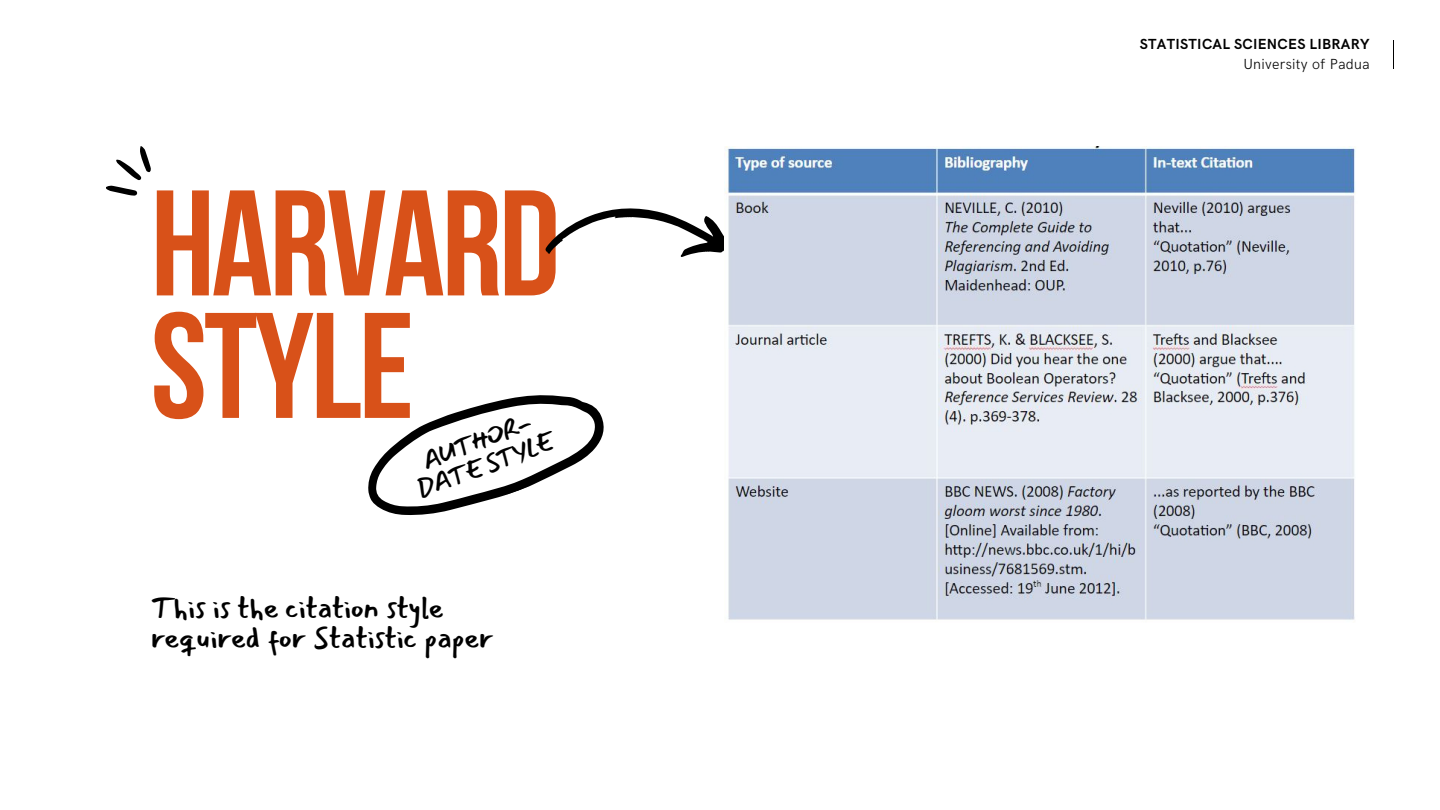
<style>
.page{position:relative;width:1440px;height:810px;background:#fff}
.page>*{position:absolute;margin:0;border:0;box-sizing:border-box;transform-origin:0 0}
.t1{font:150px/122.5px "Bebas Neue Cyrillic";letter-spacing:-.02em;color:#d85119}
.t2{font:30px/29.8px "Mansalva";color:#000}
.t3{font:25.4px/24.7px "Mansalva";color:#000;text-align:center}
.t4{font:700 14.6px "HK Grotesk";letter-spacing:.02em;color:#000}
.t5{font:300 14.6px "HK Grotesk";letter-spacing:.02em;color:#000}
</style>
<div class="page">
<svg style="left:545px;top:208px;width:179px;height:49px"></svg>
<svg style="left:106px;top:146px;width:45px;height:50px"></svg>
<svg style="left:1393px;top:41px;width:1px;height:28px"></svg>
<img style="left:725px;top:146px;width:631px;height:474px">
<svg style="left:368px;top:395px;width:236px;height:120px"></svg>
<h1 class="t1" style="left:151px;top:197px;width:411px">HARVARD<br>STYLE</h1>
<p class="t3" style="left:405px;top:455px;width:147px;rotate:-20deg">AUTHOR-<br>DATE STYLE</p>
<p class="t2" style="left:151px;top:593px;width:344px">This is the citation style required for Statistic paper</p>
<p class="t4" style="left:1140px;top:36px;width:231px">STATISTICAL SCIENCES LIBRARY</p>
<p class="t5" style="left:1243px;top:56px;width:128px">University of Padua</p>
</div>
